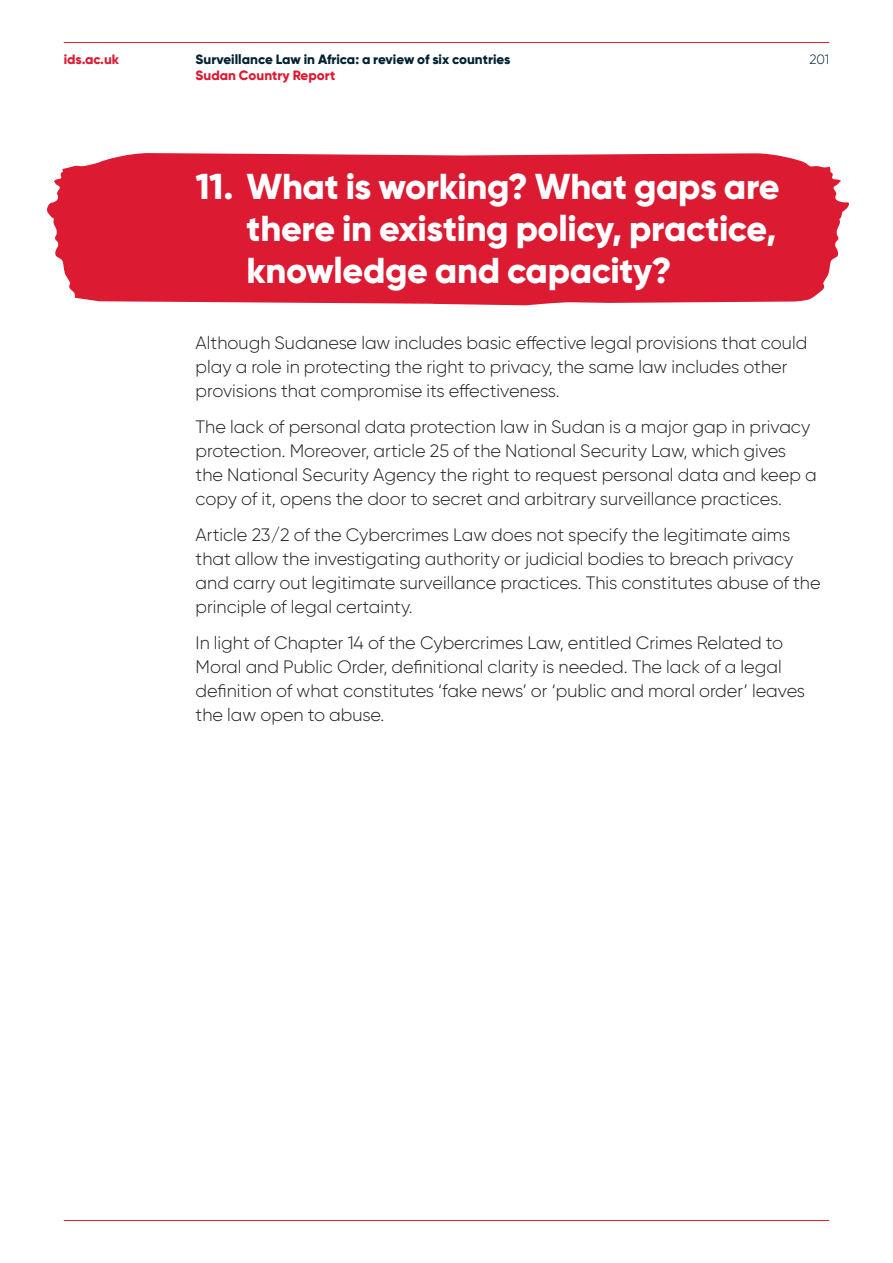
<style>
.page{position:relative;width:893px;height:1263px;background:#fff}
.page>*{position:absolute;margin:0;border:0;box-sizing:border-box;transform-origin:0 0}
.t1{font:800 36px/42px "Gilroy";letter-spacing:-.01em;color:#fff;text-align:justify}
.Body_Copy{font:300 18px/24px "Gilroy";color:#231f20}
.t2{font:800 13.5px "Gilroy";color:#002230}
.Small_body{font:800 13.5px "Gilroy";color:#dc1a32}
.t3{font:300 13.5px "Gilroy";color:#002230}
</style>
<div class="page">
<svg style="left:47px;top:153px;width:802px;height:152px;background:#de2940"></svg>
<hr style="left:64px;top:1220px;width:765px;height:1px;background:#dc1a32">
<hr style="left:64px;top:42px;width:765px;height:1px;background:#dc1a32">
<p class="Small_body" style="left:64px;top:51px;width:57px">ids.ac.uk</p>
<p class="t2" style="left:196px;top:51px;width:316px">Surveillance Law in Africa: a review of six countries</p>
<p class="t3" style="left:809px;top:51px;width:21px">201</p>
<p class="Small_body" style="left:196px;top:66px;width:141px">Sudan Country Report</p>
<h1 class="t1" style="left:247px;top:165px;width:535px;text-indent:-51px">11. What is working? What gaps are there in existing policy, practice, knowledge and capacity?</h1>
<p class="Body_Copy" style="left:196px;top:330px;width:613px">Although Sudanese law includes basic effective legal provisions that could play a role in protecting the right to privacy, the same law includes other provisions that compromise its effectiveness.</p>
<p class="Body_Copy" style="left:196px;top:414px;width:622px">The lack of personal data protection law in Sudan is a major gap in privacy protection. Moreover, article 25 of the National Security Law, which gives the National Security Agency the right to request personal data and keep a copy of it, opens the door to secret and arbitrary surveillance practices.</p>
<p class="Body_Copy" style="left:196px;top:522px;width:627px">Article 23/2 of the Cybercrimes Law does not specify the legitimate aims that allow the investigating authority or judicial bodies to breach privacy and carry out legitimate surveillance practices. This constitutes abuse of the principle of legal certainty.</p>
<p class="Body_Copy" style="left:196px;top:630px;width:611px">In light of Chapter 14 of the Cybercrimes Law, entitled Crimes Related to Moral and Public Order, definitional clarity is needed. The lack of a legal definition of what constitutes ‘fake news’ or ‘public and moral order’ leaves the law open to abuse.</p>
</div>
